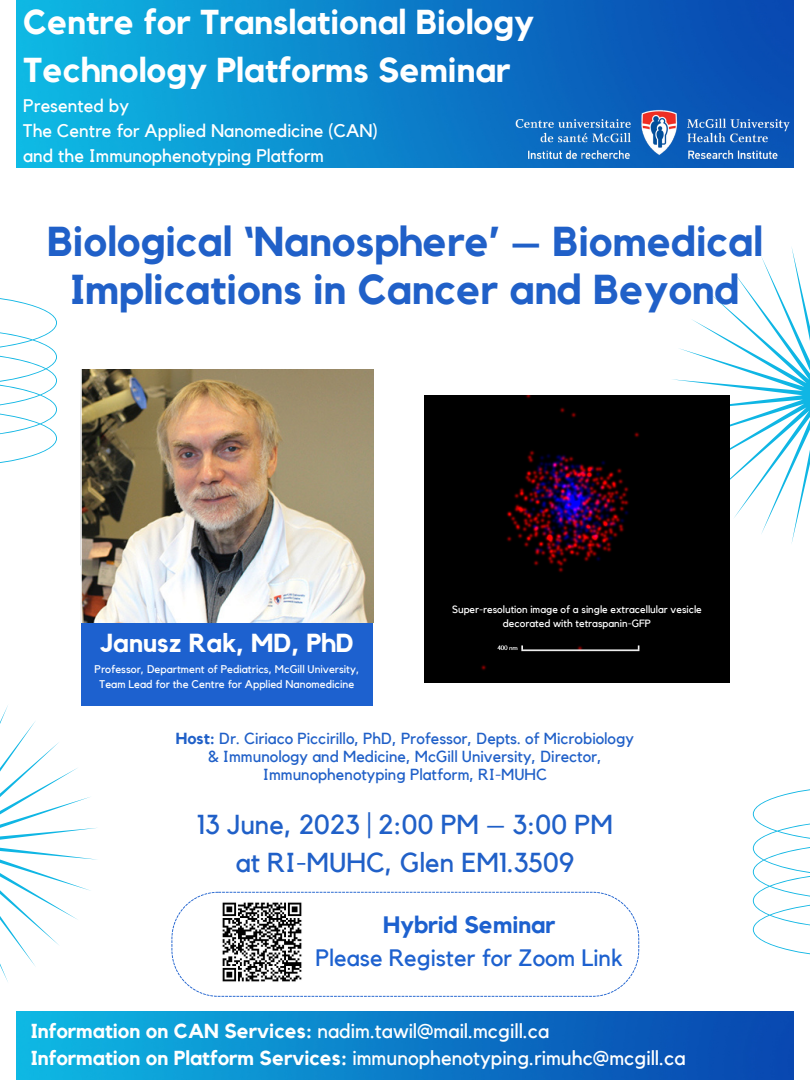
<style>
.page{position:relative;width:810px;height:1080px;background:#fff}
.page>*{position:absolute;margin:0;border:0;box-sizing:border-box;transform-origin:0 0}
.t1{font:700 41.62px/48.2px "Kollektif";color:#2060c8;text-align:center}
.t2{font:700 34.5px/47.8px "Kollektif";color:#fff}
.t3{font:27.31px "Kollektif";color:#2060c8}
.t4{font:700 26px "Kollektif";color:#fff}
.t5{font:23.69px "Kollektif";color:#1d61cf}
.t6{font:700 23.69px "Kollektif";color:#1d61cf}
.t7{font:20.19px "Kollektif";color:#fff}
.t8{font:18.25px "Kollektif";color:#fff}
.t9{font:16px/18.2px "Kollektif";color:#2060c8;text-align:center}
.t10{font:11.12px "Kollektif";color:#fff}
.t11{font:10.5px/14.5px "Kollektif";color:#fff;text-align:center}
.s1{font-weight:700}
</style>
<div class="page">
<svg style="left:672px;top:247px;width:138px;height:301px"></svg>
<svg style="left:0;top:705px;width:97px;height:277px"></svg>
<img style="left:16px;top:0;width:778px;height:168px">
<svg style="left:171px;top:892px;width:468px;height:105px"></svg>
<img style="left:17px;top:1011px;width:777px;height:69px">
<svg style="left:0;top:298px;width:57px;height:165px"></svg>
<svg style="left:753px;top:789px;width:57px;height:166px"></svg>
<div style="left:81px;top:619px;width:292px;height:87px;background:#1d61cf"></div>
<img style="left:425px;top:395px;width:304px;height:287px">
<img style="left:81px;top:369px;width:292px;height:253px">
<img style="left:214px;top:895px;width:95px;height:95px">
<img style="left:491px;top:100px;width:303px;height:68px">
<p class="t2" style="left:23px;top:0;width:513px">Centre for Translational Biology<br>Technology Platforms Seminar</p>
<p class="t8" style="left:23px;top:97px;width:107px">Presented by</p>
<p class="t8" style="left:23px;top:122px;width:356px">The Centre for Applied Nanomedicine (CAN)</p>
<p class="t8" style="left:23px;top:148px;width:302px">and the Immunophenotyping Platform</p>
<p class="t1" style="left:47px;top:219px;width:717px">Biological ‘Nanosphere’ – Biomedical<br>Implications in Cancer and Beyond</p>
<p class="t4" style="left:100px;top:631px;width:255px">Janusz Rak, MD, PhD</p>
<p class="t10" style="left:95px;top:664px;width:266px">Professor, Department of Pediatrics, McGill University,</p>
<p class="t10" style="left:100px;top:679px;width:256px">Team Lead for the Centre for Applied Nanomedicine</p>
<p class="t11" style="left:452px;top:602px;width:251px">Super-resolution image of a single extracellular vesicle decorated with tetraspanin-GFP</p>
<p class="t9" style="left:176px;top:729px;width:460px"><span class="s1">Host:</span> Dr. Ciriaco Piccirillo, PhD, Professor, Depts. of Microbiology &amp; Immunology and Medicine, McGill University, Director,<br>Immunophenotyping Platform, RI-MUHC</p>
<p class="t3" style="left:197px;top:812px;width:417px">13 June, 2023 | 2:00 PM – 3:00 PM</p>
<p class="t3" style="left:236px;top:850px;width:340px">at RI-MUHC, Glen EM1.3509</p>
<p class="t6" style="left:383px;top:914px;width:174px">Hybrid Seminar</p>
<p class="t5" style="left:315px;top:946px;width:309px">Please Register for Zoom Link</p>
<p class="t7" style="left:31px;top:1021px;width:520px"><span class="s1">Information on CAN Services:</span> nadim.tawil@mail.mcgill.ca</p>
<p class="t7" style="left:31px;top:1049px;width:656px"><span class="s1">Information on Platform Services:</span> immunophenotyping.rimuhc@mcgill.ca</p>
</div>
